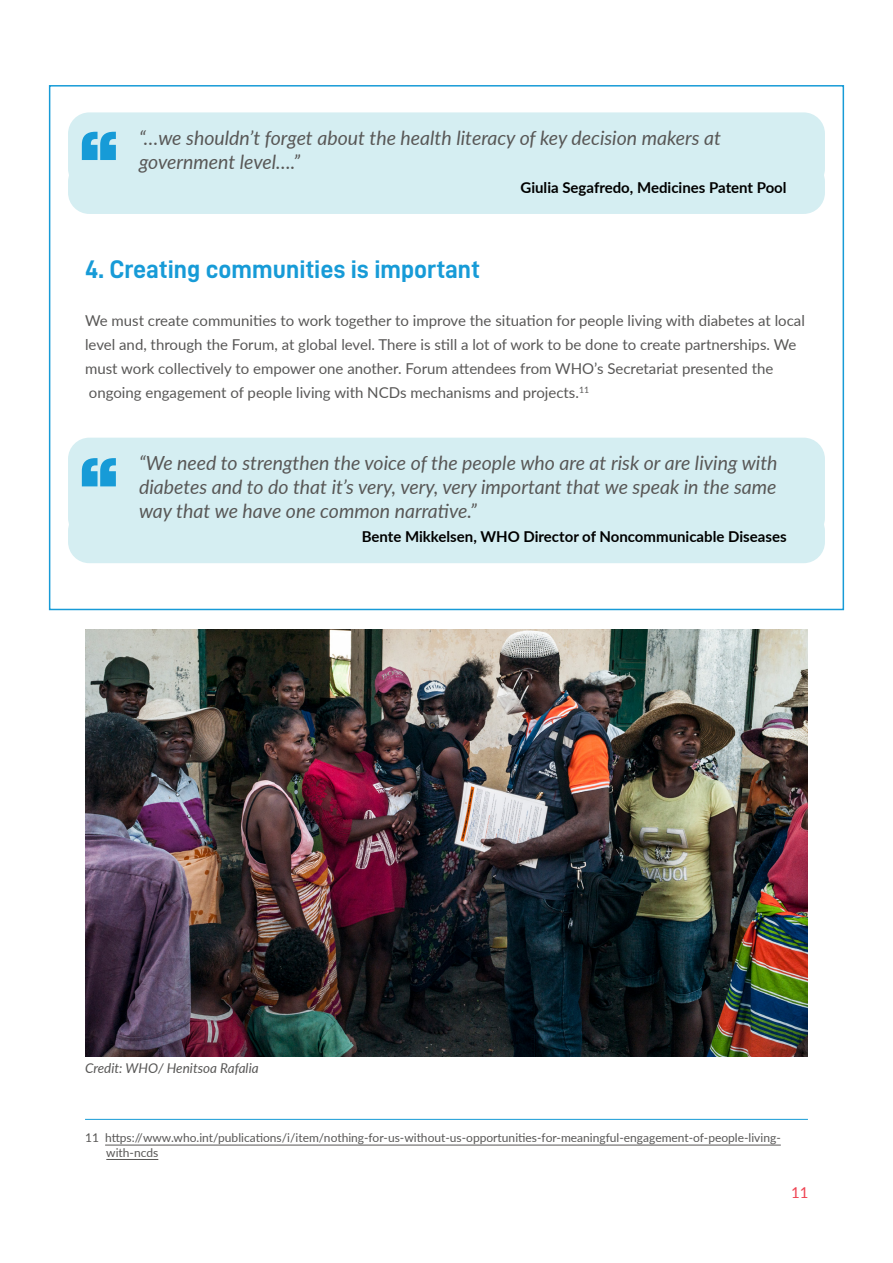
<style>
.page{position:relative;width:893px;height:1263px;background:#fff}
.page>*{position:absolute;margin:0;border:0;box-sizing:border-box;transform-origin:0 0}
.t1{font:900 69px "Helvetica Now Display";color:#179bd7}
.t2{font:25.5px "D DIN Bold";color:#179bd7}
.t3{font:italic 19.5px/24px "Lato";color:#585756}
.t4{font:15px/24px "Lato";color:#585756}
.t5{font:700 15px "Lato";color:#000}
.t6{font:15px "Lato";color:#ef4251}
.t7{font:italic 13.5px "Lato";color:#585756}
.t8{font:12px/14.4px "Lato";color:#585756}
</style>
<div class="page">
<div style="left:68px;top:112px;width:757px;height:78px;background:#d5eef2;border-radius:21px"></div>
<div style="left:68px;top:160px;width:757px;height:54px;background:#d5eef2;border-radius:21px"></div>
<div style="left:68px;top:438px;width:757px;height:101px;background:#d5eef2;border-radius:21px"></div>
<div style="left:68px;top:510px;width:757px;height:53px;background:#d5eef2;border-radius:21px"></div>
<hr style="left:85px;top:1119px;width:723px;height:1px;background:#179bd7">
<hr style="left:105px;top:1145px;width:676px;height:1px;background:#585756">
<hr style="left:106px;top:1159px;width:52px;height:1px;background:#585756">
<img style="left:85px;top:629px;width:723px;height:427px">
<h1 class="t1" style="left:79px;top:107px;width:40px">“</h1>
<h3 class="t3" style="left:139px;top:125px;width:583px">“…we shouldn’t forget about the health literacy of key decision makers at government level….”</h3>
<p class="t5" style="left:520px;top:177px;width:268px">Giulia Segafredo, Medicines Patent Pool</p>
<h2 class="t2" style="left:85px;top:255px;width:396px">4. Creating communities is important</h2>
<p class="t4" style="left:85px;top:308px;width:721px">We must create communities to work together to improve the situation for people living with diabetes at local level and, through the Forum, at global level. There is still a lot of work to be done to create partnerships. We must work collectively to empower one another. Forum attendees from WHO’s Secretariat presented the ongoing engagement of people living with NCDs mechanisms and projects.<sup>11</sup></p>
<h1 class="t1" style="left:79px;top:433px;width:40px">“</h1>
<h3 class="t3" style="left:139px;top:450px;width:640px;text-align:justify">“We need to strengthen the voice of the people who are at risk or are living with diabetes and to do that it’s very, very, very important that we speak in the same way that we have one common narrative.”</h3>
<p class="t5" style="left:362px;top:526px;width:426px">Bente Mikkelsen, WHO Director of Noncommunicable Diseases</p>
<p class="t7" style="left:85px;top:1058px;width:175px">Credit: WHO/ Henitsoa Rafalia</p>
<p class="t8" style="left:106px;top:1130px;width:676px;text-indent:-21px">11 https://www.who.int/publications/i/item/nothing-for-us-without-us-opportunities-for-meaningful-engagement-of-people-living&shy;with-ncds</p>
<p class="t6" style="left:791px;top:1182px;width:19px">11</p>
</div>
